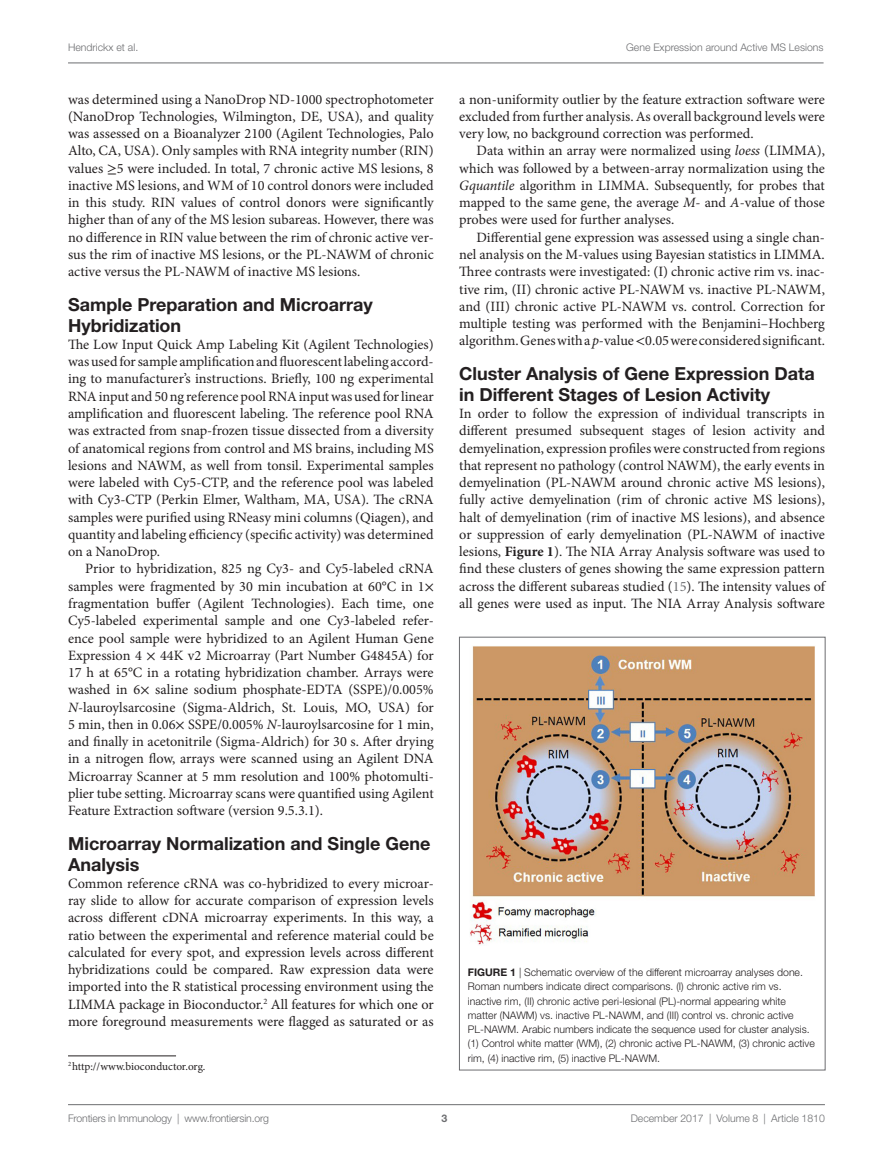
<style>
.page{position:relative;width:893px;height:1170px;background:#fff}
.page>*{position:absolute;margin:0;border:0;box-sizing:border-box;transform-origin:0 0}
.t1{font:700 18px/21px "Helvetica Neue LT Std";color:#231f20}
.t2{font:14.25px/17.2px "Minion Pro";color:#231f20;text-align:justify}
.t3{font:11.25px "Minion Pro";letter-spacing:-.005em;color:#231f20}
.t4{font:300 10.5px/14.2px "Helvetica Neue LT Std";color:#231f20}
.t5{font:300 10.5px "Helvetica Neue LT Std";color:#6c6d70}
.t6{font:700 10.5px "Helvetica Neue LT Std";color:#6c6d70}
.s1{font-family:"STIX General"}
.s2{font-style:italic}
.s3{font-weight:700}
.s4{color:#6c6d70}
</style>
<div class="page">
<img style="left:470px;top:646px;width:345px;height:299px">
<div style="left:459px;top:637px;width:366px;height:433px;border:1px solid #6c6d70"></div>
<hr style="left:68px;top:1104px;width:757px;height:1px;background:#6c6d70">
<hr style="left:68px;top:63px;width:755px;height:1px;background:#6c6d70">
<hr style="left:68px;top:1055px;width:108px;height:1px;background:#231f20">
<p class="t5" style="left:68px;top:41px;width:72px">Hendrickx et al.</p>
<p class="t5" style="left:626px;top:41px;width:199px">Gene Expression around Active MS Lesions</p>
<p class="t2" style="left:68px;top:90px;width:367px">was determined using a NanoDrop ND-1000 spectrophotometer (NanoDrop Technologies, Wilmington, DE, USA), and quality was assessed on a Bioanalyzer 2100 (Agilent Technologies, Palo Alto, CA, USA). Only samples with RNA integrity number (RIN) values <span class="s1">≥</span>5 were included. In total, 7 chronic active MS lesions, 8 inactive MS lesions, and WM of 10 control donors were included in this study. RIN values of control donors were significantly higher than of any of the MS lesion subareas. However, there was no difference in RIN value between the rim of chronic active ver&shy;sus the rim of inactive MS lesions, or the PL-NAWM of chronic active versus the PL-NAWM of inactive MS lesions.</p>
<p class="t1" style="left:68px;top:293px;width:306px">Sample Preparation and Microarray<br>Hybridization</p>
<p class="t2" style="left:68px;top:336px;width:367px">The Low Input Quick Amp Labeling Kit (Agilent Technologies) was used for sample amplification and fluorescent labeling accord&shy;ing to manufacturer’s instructions. Briefly, 100 ng experimental RNA input and 50 ng reference pool RNA input was used for linear amplification and fluorescent labeling. The reference pool RNA was extracted from snap-frozen tissue dissected from a diversity of anatomical regions from control and MS brains, including MS lesions and NAWM, as well from tonsil. Experimental samples were labeled with Cy5-CTP, and the reference pool was labeled with Cy3-CTP (Perkin Elmer, Waltham, MA, USA). The cRNA samples were purified using RNeasy mini columns (Qiagen), and quantity and labeling efficiency (specific activity) was determined on a NanoDrop.</p>
<p class="t2" style="left:68px;top:560px;width:367px;text-indent:17px">Prior to hybridization, 825 ng Cy3- and Cy5-labeled cRNA samples were fragmented by 30 min incubation at 60°C in 1<span class="s1">× </span>fragmentation buffer (Agilent Technologies). Each time, one Cy5-labeled experimental sample and one Cy3-labeled refer&shy;ence pool sample were hybridized to an Agilent Human Gene Expression 4 <span class="s1">×</span> 44K v2 Microarray (Part Number G4845A) for 17 h at 65°C in a rotating hybridization chamber. Arrays were washed in 6<span class="s1">×</span> saline sodium phosphate-EDTA (SSPE)/0.005% <span class="s2">N</span>-lauroylsarcosine (Sigma-Aldrich, St. Louis, MO, USA) for 5 min, then in 0.06<span class="s1">×</span> SSPE/0.005% <span class="s2">N</span>-lauroylsarcosine for 1 min, and finally in acetonitrile (Sigma-Aldrich) for 30 s. After drying in a nitrogen flow, arrays were scanned using an Agilent DNA Microarray Scanner at 5 mm resolution and 100% photomulti&shy;plier tube setting. Microarray scans were quantified using Agilent Feature Extraction software (version 9.5.3.1).</p>
<p class="t1" style="left:68px;top:832px;width:364px">Microarray Normalization and Single Gene<br>Analysis</p>
<p class="t2" style="left:68px;top:874px;width:367px">Common reference cRNA was co-hybridized to every microar&shy;ray slide to allow for accurate comparison of expression levels across different cDNA microarray experiments. In this way, a ratio between the experimental and reference material could be calculated for every spot, and expression levels across different hybridizations could be compared. Raw expression data were imported into the R statistical processing environment using the LIMMA package in Bioconductor.<sup>2</sup> All features for which one or more foreground measurements were flagged as saturated or as</p>
<p class="t3" style="left:68px;top:1058px;width:139px"><sup>2</sup>http://www.bioconductor.org.</p>
<p class="t2" style="left:459px;top:90px;width:367px">a non-uniformity outlier by the feature extraction software were excluded from further analysis. As overall background levels were very low, no background correction was performed.</p>
<p class="t2" style="left:459px;top:142px;width:367px;text-indent:17px">Data within an array were normalized using <span class="s2">loess</span> (LIMMA), which was followed by a between-array normalization using the <span class="s2">Gquantile</span> algorithm in LIMMA. Subsequently, for probes that mapped to the same gene, the average <span class="s2">M</span>- and <span class="s2">A</span>-value of those probes were used for further analyses.</p>
<p class="t2" style="left:459px;top:228px;width:367px;text-indent:17px">Differential gene expression was assessed using a single chan&shy;nel analysis on the M-values using Bayesian statistics in LIMMA.<br>Three contrasts were investigated: (I) chronic active rim vs. inac&shy;tive rim, (II) chronic active PL-NAWM vs. inactive PL-NAWM, and (III) chronic active PL-NAWM vs. control. Correction for multiple testing was performed with the Benjamini–Hochberg algorithm. Genes with a <span class="s2">p</span>-value <span class="s1">&lt;</span>0.05 were considered significant.</p>
<p class="t1" style="left:459px;top:362px;width:357px">Cluster Analysis of Gene Expression Data in Different Stages of Lesion Activity</p>
<p class="t2" style="left:459px;top:405px;width:367px">In order to follow the expression of individual transcripts in different presumed subsequent stages of lesion activity and demyelination, expression profiles were constructed from regions that represent no pathology (control NAWM), the early events in demyelination (PL-NAWM around chronic active MS lesions), fully active demyelination (rim of chronic active MS lesions), halt of demyelination (rim of inactive MS lesions), and absence or suppression of early demyelination (PL-NAWM of inactive lesions, <span class="s3">Figure 1</span>). The NIA Array Analysis software was used to find these clusters of genes showing the same expression pattern across the different subareas studied (<span class="s4">15</span>). The intensity values of all genes were used as input. The NIA Array Analysis software</p>
<p class="t4" style="left:468px;top:964px;width:348px"><span class="s3">Figure 1</span> | Schematic overview of the different microarray analyses done.<br>Roman numbers indicate direct comparisons. (I) chronic active rim vs. inactive rim, (II) chronic active peri-lesional (PL)-normal appearing white matter (NAWM) vs. inactive PL-NAWM, and (III) control vs. chronic active PL-NAWM. Arabic numbers indicate the sequence used for cluster analysis. (1) Control white matter (WM), (2) chronic active PL-NAWM, (3) chronic active rim, (4) inactive rim, (5) inactive PL-NAWM.</p>
<p class="t5" style="left:68px;top:1111px;width:203px">Frontiers in Immunology | www.frontiersin.org</p>
<p class="t5" style="left:631px;top:1111px;width:196px">December 2017 | Volume 8 | Article 1810</p>
<p class="t6" style="left:441px;top:1111px;width:7px">3</p>
</div>
